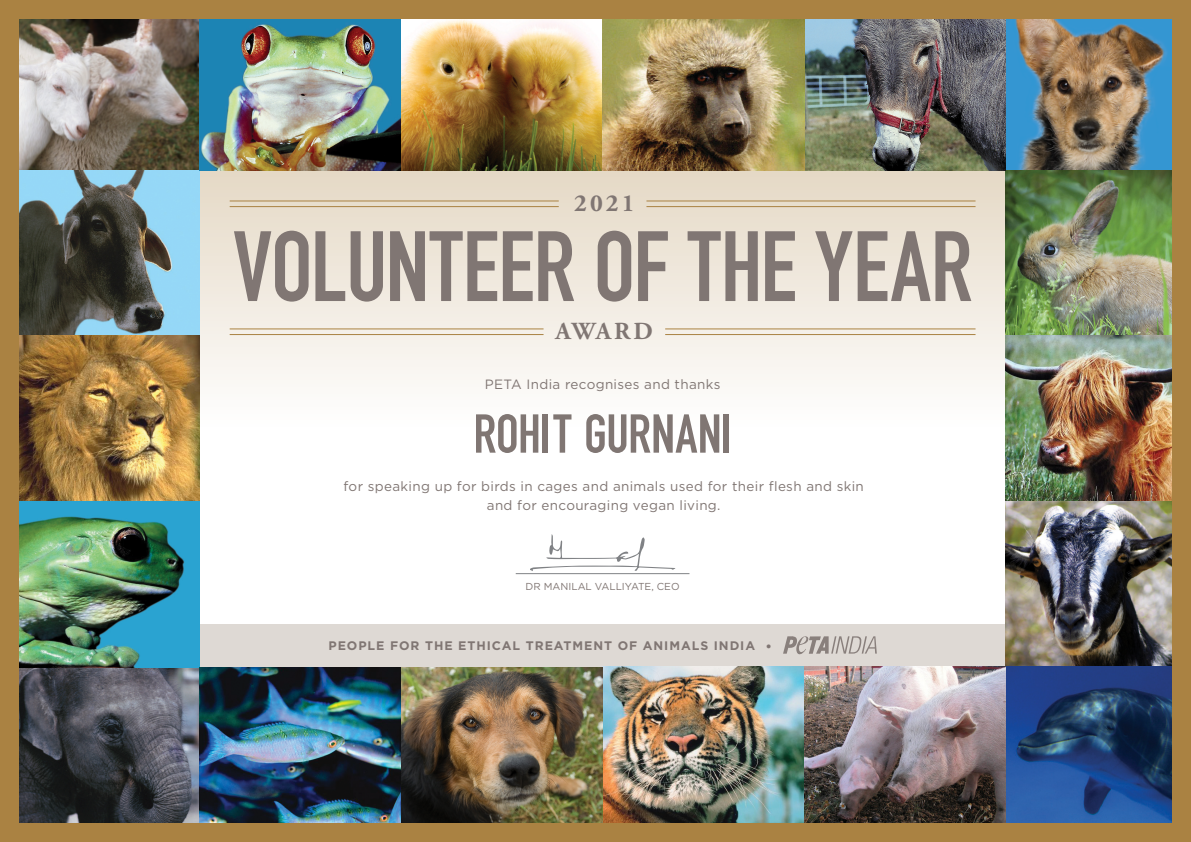
<style>
.page{position:relative;width:1191px;height:842px;background:#fff}
.page>*{position:absolute;margin:0;border:0;box-sizing:border-box;transform-origin:0 0}
.t1{font:98px "DIN Engschrift Std";letter-spacing:-.01em;color:#807673}
.t2{font:53.8px "DIN Engschrift Std";letter-spacing:-.01em;color:#807673}
.t3{font:700 24.5px "Adobe Garamond Pro";letter-spacing:.13em;color:#807673}
.t4{font:13.4px/18.8px "Gotham";letter-spacing:.025em;color:#807673;text-align:center}
.t5{font:700 12.4px "Gotham";letter-spacing:.075em;color:#807673}
.t6{font:10.1px "Gotham";color:#807673}
.s1{font-size:13.1px}
</style>
<div class="page">
<div style="left:199px;top:170px;width:806px;height:257px;background:linear-gradient(to bottom,#e4d8c4,#fff)"></div>
<div style="left:199px;top:624px;width:806px;height:43px;background:#ded9d4"></div>
<hr style="left:230px;top:328px;width:313px;height:1px;background:#aa8242">
<hr style="left:230px;top:334px;width:313px;height:1px;background:#aa8242">
<hr style="left:230px;top:201px;width:329px;height:1px;background:#aa8242">
<hr style="left:230px;top:206px;width:329px;height:1px;background:#aa8242">
<hr style="left:665px;top:328px;width:310px;height:1px;background:#aa8242">
<hr style="left:665px;top:334px;width:310px;height:1px;background:#aa8242">
<hr style="left:646px;top:201px;width:329px;height:1px;background:#aa8242">
<hr style="left:646px;top:206px;width:329px;height:1px;background:#aa8242">
<hr style="left:516px;top:573px;width:173px;height:1px;background:#808285">
<svg style="left:530px;top:534px;width:145px;height:37px"></svg>
<img style="left:18px;top:667px;width:383px;height:157px">
<img style="left:18px;top:18px;width:181px;height:318px">
<img style="left:18px;top:336px;width:181px;height:166px">
<img style="left:18px;top:502px;width:181px;height:165px">
<img style="left:199px;top:18px;width:202px;height:152px">
<img style="left:1005px;top:18px;width:168px;height:806px">
<img style="left:401px;top:18px;width:403px;height:152px">
<img style="left:602px;top:667px;width:403px;height:157px">
<img style="left:804px;top:18px;width:201px;height:152px">
<img style="left:401px;top:667px;width:201px;height:157px">
<div style="left:0;top:0;width:18px;height:842px;background:#aa8242"></div>
<div style="left:0;top:0;width:1191px;height:18px;background:#aa8242"></div>
<div style="left:0;top:824px;width:1191px;height:18px;background:#aa8242"></div>
<div style="left:1173px;top:0;width:18px;height:842px;background:#aa8242"></div>
<svg style="left:783px;top:636px;width:94px;height:19px"></svg>
<h3 class="t3" style="left:574px;top:189px;width:62px">2021</h3>
<h1 class="t1" style="left:233px;top:209px;width:741px">VOLUNTEER OF THE YEAR</h1>
<h3 class="t3" style="left:555px;top:317px;width:99px">AWARD</h3>
<p class="t4" style="left:485px;top:374px;width:237px">PETA India recognises and thanks</p>
<h2 class="t2" style="left:473px;top:402px;width:260px">ROHIT GURNANI</h2>
<p class="t4" style="left:343px;top:476px;width:522px">for speaking up for birds in cages and animals used for their flesh and skin and for encouraging vegan living.</p>
<p class="t6" style="left:525px;top:581px;width:156px">DR MANILAL VALLIYATE, CEO</p>
<p class="t5" style="left:328px;top:638px;width:445px">PEOPLE FOR THE ETHICAL TREATMENT OF ANIMALS INDIA <span class="s1">•</span></p>
</div>
